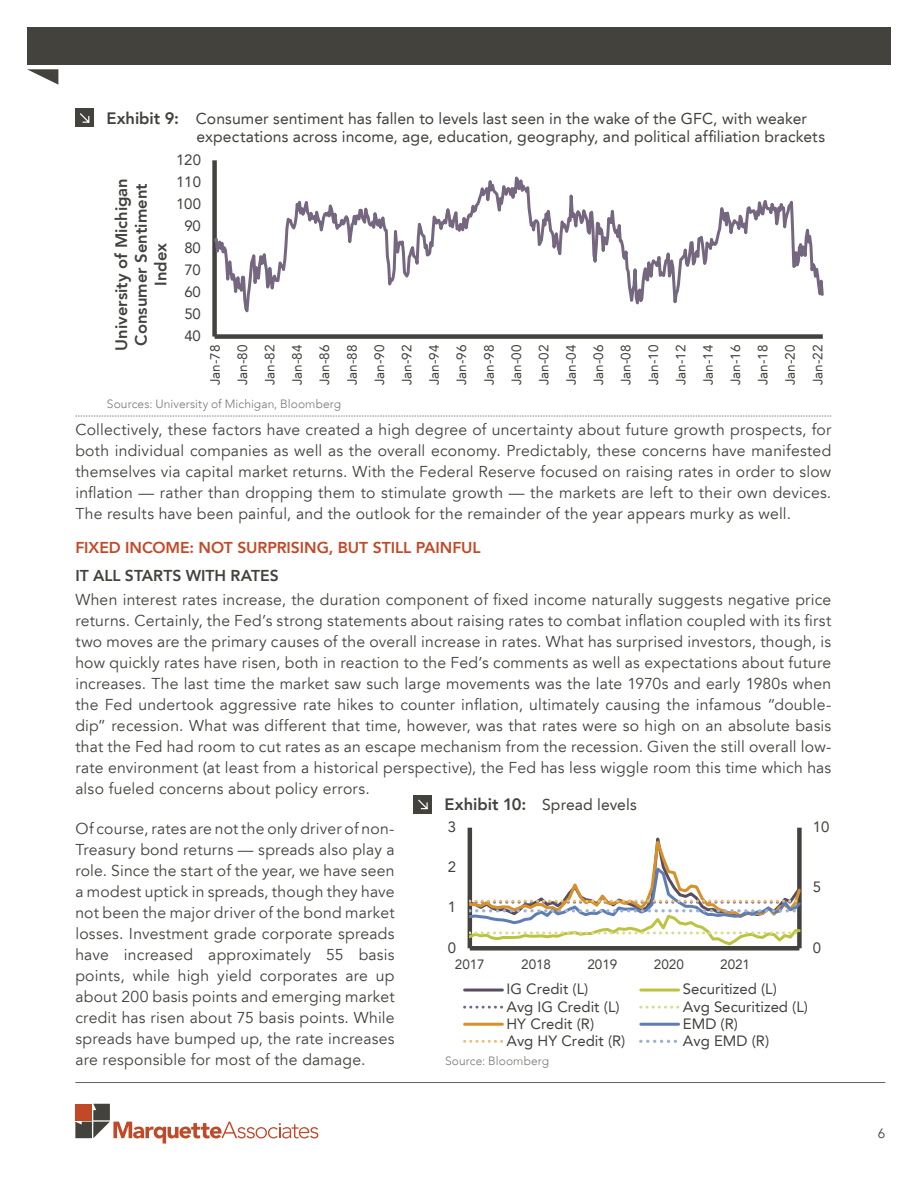
<style>
.page{position:relative;width:918px;height:1188px;background:#fff}
.page>*{position:absolute;margin:0;border:0;box-sizing:border-box;transform-origin:0 0}
.t1{font:800 16.5px/19.6px "Avenir LT";color:#43423e;text-align:center}
.t2{font:15.75px/21px "Avenir LT";letter-spacing:.015em;color:#43423d;text-align:justify}
.t3{font:15.75px/18px "Avenir LT";letter-spacing:.005em;color:#43423d}
.t4{font:800 15.75px "Avenir";letter-spacing:-.005em;color:#c24927}
.t5{font:800 15.75px "Avenir";color:#43423d}
.t6{font:15px "Avenir LT";color:#43423e}
.t7{font:13.5px/27.5px "Avenir LT";color:#43423e;text-align:justify}
.t8{font:13.5px "Avenir LT";color:#43423d}
.t9{font:300 12px "Avenir LT";letter-spacing:.01em;color:#7c7874}
.s1{font-weight:800;font-size:16.5px}
</style>
<div class="page">
<hr style="left:75px;top:1082px;width:810px;height:1px;background:#65605c">
<svg style="left:75px;top:1104px;width:243px;height:40px"></svg>
<div style="left:27px;top:27px;width:864px;height:38px;background:#43423d"></div>
<svg style="left:27px;top:69px;width:31px;height:16px"></svg>
<div style="left:414px;top:795px;width:18px;height:19px;background:#43423d"></div>
<svg style="left:418px;top:799px;width:10px;height:11px"></svg>
<div style="left:797px;top:828px;width:5px;height:120px;background:#43423e"></div>
<hr style="left:468px;top:828px;width:4px;height:120px;background:#43423e">
<div style="left:470px;top:946px;width:329px;height:5px;background:#43423e"></div>
<svg style="left:470px;top:828px;width:330px;height:118px"></svg>
<hr style="left:465px;top:989px;width:37px;height:3px;background:#594e61">
<hr style="left:641px;top:989px;width:38px;height:3px;background:#bcc340">
<svg style="left:465px;top:1006px;width:37px;height:3px"></svg>
<svg style="left:641px;top:1006px;width:38px;height:3px"></svg>
<hr style="left:465px;top:1023px;width:37px;height:3px;background:#d79128">
<hr style="left:641px;top:1023px;width:38px;height:3px;background:#5d7db5">
<svg style="left:465px;top:1040px;width:37px;height:3px"></svg>
<svg style="left:641px;top:1040px;width:36px;height:3px"></svg>
<div style="left:75px;top:109px;width:19px;height:18px;background:#43423d"></div>
<svg style="left:80px;top:113px;width:10px;height:10px"></svg>
<div style="left:212px;top:160px;width:5px;height:177px;background:#43423e"></div>
<div style="left:215px;top:334px;width:608px;height:5px;background:#43423e"></div>
<svg style="left:214px;top:160px;width:610px;height:173px"></svg>
<svg style="left:75px;top:416px;width:756px;height:1px"></svg>
<p class="t3" style="left:196px;top:110px;width:630px;text-indent:-90px"><span class="s1">Exhibit 9:</span> Consumer sentiment has fallen to levels last seen in the wake of the GFC, with weaker expectations across income, age, education, geography, and political affiliation brackets</p>
<p class="t1" style="left:112px;top:351px;width:174px;rotate:-90deg">University of Michigan<br>Consumer Sentiment<br>Index</p>
<p class="t6" style="left:176px;top:151px;width:27px">120</p>
<p class="t6" style="left:176px;top:173px;width:27px">110</p>
<p class="t6" style="left:176px;top:195px;width:27px">100</p>
<p class="t6" style="left:184px;top:217px;width:18px">90</p>
<p class="t6" style="left:184px;top:239px;width:18px">80</p>
<p class="t6" style="left:184px;top:261px;width:18px">70</p>
<p class="t6" style="left:184px;top:283px;width:18px">60</p>
<p class="t6" style="left:184px;top:305px;width:18px">50</p>
<p class="t6" style="left:184px;top:327px;width:18px">40</p>
<p class="t7" style="left:201px;top:385px;width:42px;rotate:-90deg">Jan-78<br>Jan-80<br>Jan-82<br>Jan-84<br>Jan-86<br>Jan-88<br>Jan-90<br>Jan-92<br>Jan-94<br>Jan-96<br>Jan-98<br>Jan-00<br>Jan-02<br>Jan-04<br>Jan-06<br>Jan-08<br>Jan-10<br>Jan-12<br>Jan-14<br>Jan-16<br>Jan-18<br>Jan-20<br>Jan-22</p>
<p class="t9" style="left:107px;top:397px;width:236px">Sources: University of Michigan, Bloomberg</p>
<p class="t2" style="left:75px;top:419px;width:758px">Collectively, these factors have created a high degree of uncertainty about future growth prospects, for both individual companies as well as the overall economy. Predictably, these concerns have manifested themselves via capital market returns. With the Federal Reserve focused on raising rates in order to slow inflation — rather than dropping them to stimulate growth — the markets are left to their own devices.<br>The results have been painful, and the outlook for the remainder of the year appears murky as well.</p>
<p class="t4" style="left:75px;top:535px;width:407px">FIXED INCOME: NOT SURPRISING, BUT STILL PAINFUL</p>
<p class="t5" style="left:75px;top:563px;width:205px">IT ALL STARTS WITH RATES</p>
<p class="t2" style="left:75px;top:590px;width:758px">When interest rates increase, the duration component of fixed income naturally suggests negative price returns. Certainly, the Fed’s strong statements about raising rates to combat inflation coupled with its first two moves are the primary causes of the overall increase in rates. What has surprised investors, though, is how quickly rates have risen, both in reaction to the Fed’s comments as well as expectations about future increases. The last time the market saw such large movements was the late 1970s and early 1980s when the Fed undertook aggressive rate hikes to counter inflation, ultimately causing the infamous “double&shy;dip” recession. What was different that time, however, was that rates were so high on an absolute basis that the Fed had room to cut rates as an escape mechanism from the recession. Given the still overall low&shy;rate environment (at least from a historical perspective), the Fed has less wiggle room this time which has also fueled concerns about policy errors.</p>
<p class="t3" style="left:445px;top:796px;width:194px"><span class="s1">Exhibit 10:</span> Spread levels</p>
<p class="t2" style="left:75px;top:819px;width:321px">Of course, rates are not the only driver of non-Treasury bond returns — spreads also play a role. Since the start of the year, we have seen a modest uptick in spreads, though they have not been the major driver of the bond market losses. Investment grade corporate spreads have increased approximately 55 basis points, while high yield corporates are up about 200 basis points and emerging market credit has risen about 75 basis points. While spreads have bumped up, the rate increases are responsible for most of the damage.</p>
<p class="t6" style="left:448px;top:818px;width:10px">3</p>
<p class="t6" style="left:448px;top:858px;width:10px">2</p>
<p class="t6" style="left:448px;top:899px;width:10px">1</p>
<p class="t6" style="left:448px;top:939px;width:10px">0</p>
<p class="t6" style="left:813px;top:818px;width:18px">10</p>
<p class="t6" style="left:813px;top:878px;width:10px">5</p>
<p class="t6" style="left:813px;top:939px;width:10px">0</p>
<p class="t7" style="left:455px;top:951px;width:32px">2017</p>
<p class="t7" style="left:521px;top:951px;width:32px">2018</p>
<p class="t7" style="left:587px;top:951px;width:32px">2019</p>
<p class="t7" style="left:654px;top:951px;width:32px">2020</p>
<p class="t7" style="left:720px;top:951px;width:32px">2021</p>
<p class="t6" style="left:506px;top:981px;width:83px">IG Credit (L)</p>
<p class="t6" style="left:683px;top:981px;width:96px">Securitized (L)</p>
<p class="t6" style="left:506px;top:998px;width:115px">Avg IG Credit (L)</p>
<p class="t6" style="left:683px;top:998px;width:127px">Avg Securitized (L)</p>
<p class="t6" style="left:506px;top:1015px;width:89px">HY Credit (R)</p>
<p class="t6" style="left:683px;top:1015px;width:57px">EMD (R)</p>
<p class="t6" style="left:506px;top:1032px;width:120px">Avg HY Credit (R)</p>
<p class="t6" style="left:683px;top:1032px;width:88px">Avg EMD (R)</p>
<p class="t9" style="left:445px;top:1054px;width:105px">Source: Bloomberg</p>
<p class="t8" style="left:878px;top:1126px;width:9px">6</p>
</div>
